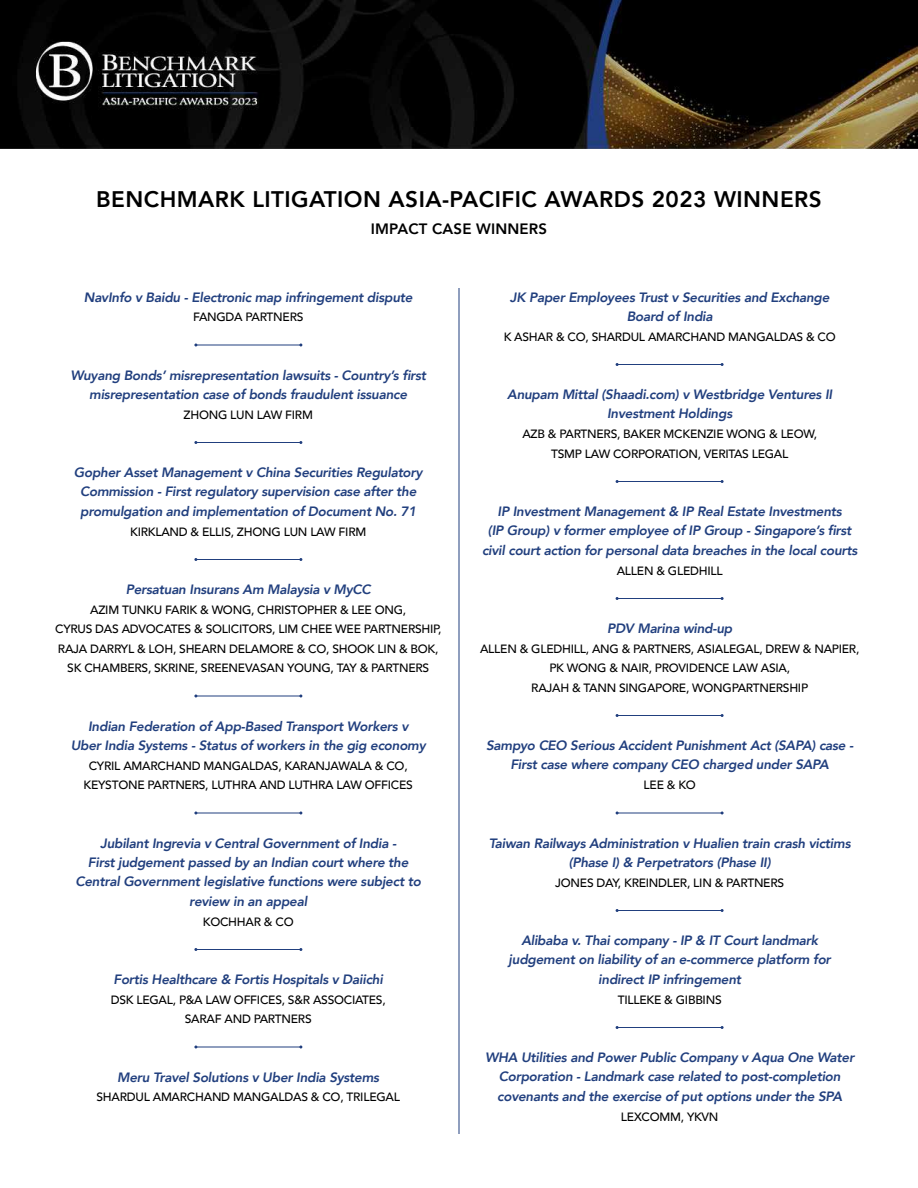
<style>
.page{position:relative;width:918px;height:1188px;background:#fff}
.page>*{position:absolute;margin:0;border:0;box-sizing:border-box;transform-origin:0 0}
.t1{font:800 22.5px "Avenir";letter-spacing:.02em;color:#000}
.t2{font:800 15px "Avenir";letter-spacing:.01em;color:#000}
.t3{font:italic 800 13.5px/19.5px "Avenir";letter-spacing:-.02em;color:#213f7e;text-align:center}
.t4{font:500 12px/19.5px "Avenir";letter-spacing:-.02em;color:#000;text-align:center}
</style>
<div class="page">
<img style="left:0;top:0;width:918px;height:148px">
<hr style="left:617px;top:364px;width:105px;height:1px;background:#213f7e">
<hr style="left:196px;top:345px;width:105px;height:1px;background:#213f7e">
<hr style="left:196px;top:442px;width:105px;height:1px;background:#213f7e">
<hr style="left:196px;top:559px;width:105px;height:1px;background:#213f7e">
<hr style="left:196px;top:696px;width:105px;height:1px;background:#213f7e">
<hr style="left:196px;top:813px;width:105px;height:1px;background:#213f7e">
<hr style="left:196px;top:949px;width:105px;height:1px;background:#213f7e">
<hr style="left:196px;top:1047px;width:105px;height:1px;background:#213f7e">
<hr style="left:617px;top:481px;width:105px;height:1px;background:#213f7e">
<hr style="left:617px;top:598px;width:105px;height:1px;background:#213f7e">
<hr style="left:617px;top:715px;width:105px;height:1px;background:#213f7e">
<hr style="left:617px;top:813px;width:105px;height:1px;background:#213f7e">
<hr style="left:617px;top:910px;width:105px;height:1px;background:#213f7e">
<hr style="left:617px;top:1027px;width:105px;height:1px;background:#213f7e">
<hr style="left:459px;top:288px;width:1px;height:846px;background:#213f7e">
<h1 class="t1" style="left:96px;top:182px;width:727px">BENCHMARK LITIGATION ASIA-PACIFIC AWARDS 2023 WINNERS</h1>
<p class="t2" style="left:371px;top:217px;width:178px">IMPACT CASE WINNERS</p>
<p class="t3" style="left:84px;top:287px;width:330px">NavInfo v Baidu - Electronic map infringement dispute</p>
<p class="t4" style="left:193px;top:306px;width:112px">FANGDA PARTNERS</p>
<p class="t3" style="left:70px;top:365px;width:357px">Wuyang Bonds’ misrepresentation lawsuits - Country’s first misrepresentation case of bonds fraudulent issuance</p>
<p class="t4" style="left:184px;top:404px;width:131px">ZHONG LUN LAW FIRM</p>
<p class="t3" style="left:74px;top:463px;width:350px">Gopher Asset Management v China Securities Regulatory<br>Commission - First regulatory supervision case after the promulgation and implementation of Document No. 71</p>
<p class="t4" style="left:130px;top:521px;width:238px">KIRKLAND &amp; ELLIS, ZHONG LUN LAW FIRM</p>
<p class="t3" style="left:126px;top:580px;width:247px">Persatuan Insurans Am Malaysia v MyCC</p>
<p class="t4" style="left:55px;top:599px;width:388px">AZIM TUNKU FARIK &amp; WONG, CHRISTOPHER &amp; LEE ONG,<br>CYRUS DAS ADVOCATES &amp; SOLICITORS, LIM CHEE WEE PARTNERSHIP, RAJA DARRYL &amp; LOH, SHEARN DELAMORE &amp; CO, SHOOK LIN &amp; BOK, SK CHAMBERS, SKRINE, SREENEVASAN YOUNG, TAY &amp; PARTNERS</p>
<p class="t3" style="left:71px;top:716px;width:357px">Indian Federation of App-Based Transport Workers v<br>Uber India Systems - Status of workers in the gig economy</p>
<p class="t4" style="left:84px;top:755px;width:331px">CYRIL AMARCHAND MANGALDAS, KARANJAWALA &amp; CO,<br>KEYSTONE PARTNERS, LUTHRA AND LUTHRA LAW OFFICES</p>
<p class="t3" style="left:76px;top:833px;width:347px">Jubilant Ingrevia v Central Government of India -<br>First judgement passed by an Indian court where the Central Government legislative functions were subject to review in an appeal</p>
<p class="t4" style="left:203px;top:911px;width:92px">KOCHHAR &amp; CO</p>
<p class="t3" style="left:114px;top:970px;width:271px">Fortis Healthcare &amp; Fortis Hospitals v Daiichi</p>
<p class="t4" style="left:111px;top:989px;width:277px">DSK LEGAL, P&amp;A LAW OFFICES, S&amp;R ASSOCIATES,<br>SARAF AND PARTNERS</p>
<p class="t3" style="left:117px;top:1067px;width:263px">Meru Travel Solutions v Uber India Systems</p>
<p class="t4" style="left:96px;top:1086px;width:305px">SHARDUL AMARCHAND MANGALDAS &amp; CO, TRILEGAL</p>
<p class="t3" style="left:510px;top:287px;width:321px">JK Paper Employees Trust v Securities and Exchange<br>Board of India</p>
<p class="t4" style="left:504px;top:326px;width:334px">K ASHAR &amp; CO, SHARDUL AMARCHAND MANGALDAS &amp; CO</p>
<p class="t3" style="left:507px;top:385px;width:327px">Anupam Mittal (Shaadi.com) v Westbridge Ventures II<br>Investment Holdings</p>
<p class="t4" style="left:522px;top:423px;width:296px">AZB &amp; PARTNERS, BAKER MCKENZIE WONG &amp; LEOW,<br>TSMP LAW CORPORATION, VERITAS LEGAL</p>
<p class="t3" style="left:482px;top:502px;width:377px">IP Investment Management &amp; IP Real Estate Investments<br>(IP Group) v former employee of IP Group - Singapore’s first civil court action for personal data breaches in the local courts</p>
<p class="t4" style="left:617px;top:560px;width:107px">ALLEN &amp; GLEDHILL</p>
<p class="t3" style="left:607px;top:619px;width:127px">PDV Marina wind-up</p>
<p class="t4" style="left:480px;top:638px;width:381px">ALLEN &amp; GLEDHILL, ANG &amp; PARTNERS, ASIALEGAL, DREW &amp; NAPIER,<br>PK WONG &amp; NAIR, PROVIDENCE LAW ASIA,<br>RAJAH &amp; TANN SINGAPORE, WONGPARTNERSHIP</p>
<p class="t3" style="left:486px;top:736px;width:369px">Sampyo CEO Serious Accident Punishment Act (SAPA) case -<br>First case where company CEO charged under SAPA</p>
<p class="t4" style="left:644px;top:774px;width:54px">LEE &amp; KO</p>
<p class="t3" style="left:489px;top:833px;width:363px">Taiwan Railways Administration v Hualien train crash victims (Phase I) &amp; Perpetrators (Phase II)</p>
<p class="t4" style="left:555px;top:872px;width:230px">JONES DAY, KREINDLER, LIN &amp; PARTNERS</p>
<p class="t3" style="left:509px;top:931px;width:324px">Alibaba v. Thai company - IP &amp; IT Court landmark judgement on liability of an e-commerce platform for indirect IP infringement</p>
<p class="t4" style="left:618px;top:989px;width:105px">TILLEKE &amp; GIBBINS</p>
<p class="t3" style="left:485px;top:1048px;width:371px">WHA Utilities and Power Public Company v Aqua One Water<br>Corporation - Landmark case related to post-completion covenants and the exercise of put options under the SPA</p>
<p class="t4" style="left:621px;top:1106px;width:99px">LEXCOMM, YKVN</p>
</div>
